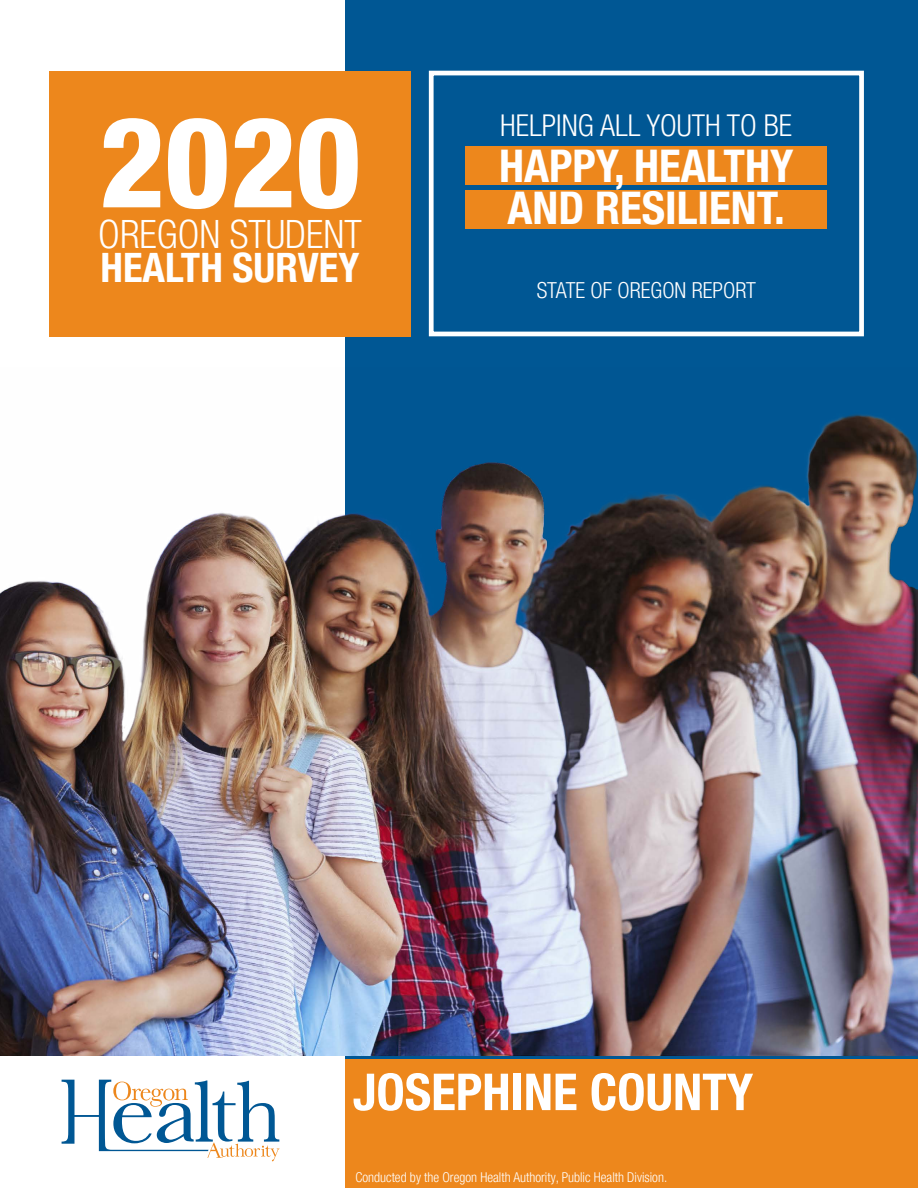
<style>
.page{position:relative;width:918px;height:1188px;background:#fff}
.page>*{position:absolute;margin:0;border:0;box-sizing:border-box;transform-origin:0 0}
.t1{font:800 condensed 126px "Helvetica Neue LT Pro";color:#fff}
.t2{font:700 condensed 51px "Helvetica Neue LT Pro";color:#fff}
.t3{font:700 condensed 45px/42px "Helvetica Neue LT Pro";color:#fff}
.t4{font:700 condensed 40.5px "Helvetica Neue LT Pro";color:#fff}
.t5{font:300 condensed 39px "Helvetica Neue LT Pro";color:#fff}
.t6{font:300 condensed 30px "Helvetica Neue LT Pro";color:#fff}
.t7{font:300 condensed 22.05px "Helvetica Neue LT Pro";color:#fff}
.t8{font:300 condensed 13.5px "Helvetica Neue LT Pro";color:#fff}
</style>
<div class="page">
<div style="left:345px;top:0;width:573px;height:1183px;background:#005794"></div>
<div style="left:429px;top:71px;width:435px;height:265px;border:5px solid #fff"></div>
<div style="left:49px;top:71px;width:362px;height:265px;background:#ed871c"></div>
<div style="left:465px;top:146px;width:362px;height:39px;background:#ed871c"></div>
<div style="left:465px;top:190px;width:362px;height:38px;background:#ed871c"></div>
<div style="left:345px;top:1059px;width:573px;height:129px;background:#ed871c"></div>
<svg style="left:62px;top:1080px;width:218px;height:81px"></svg>
<img style="left:0;top:414px;width:918px;height:641px">
<h1 class="t1" style="left:99px;top:85px;width:264px">2020</h1>
<h3 class="t6" style="left:500px;top:107px;width:294px">HELPING ALL YOUTH TO BE</h3>
<h3 class="t3" style="left:499px;top:145px;width:296px">HAPPY, HEALTHY<br>AND RESILIENT.</h3>
<h3 class="t5" style="left:98px;top:211px;width:265px">OREGON STUDENT</h3>
<h3 class="t4" style="left:101px;top:244px;width:260px">HEALTH SURVEY</h3>
<h3 class="t7" style="left:537px;top:277px;width:221px">STATE OF OREGON REPORT</h3>
<h2 class="t2" style="left:353px;top:1061px;width:402px">JOSEPHINE COUNTY</h2>
<p class="t8" style="left:356px;top:1169px;width:313px">Conducted by the Oregon Health Authority, Public Health Division.</p>
</div>
